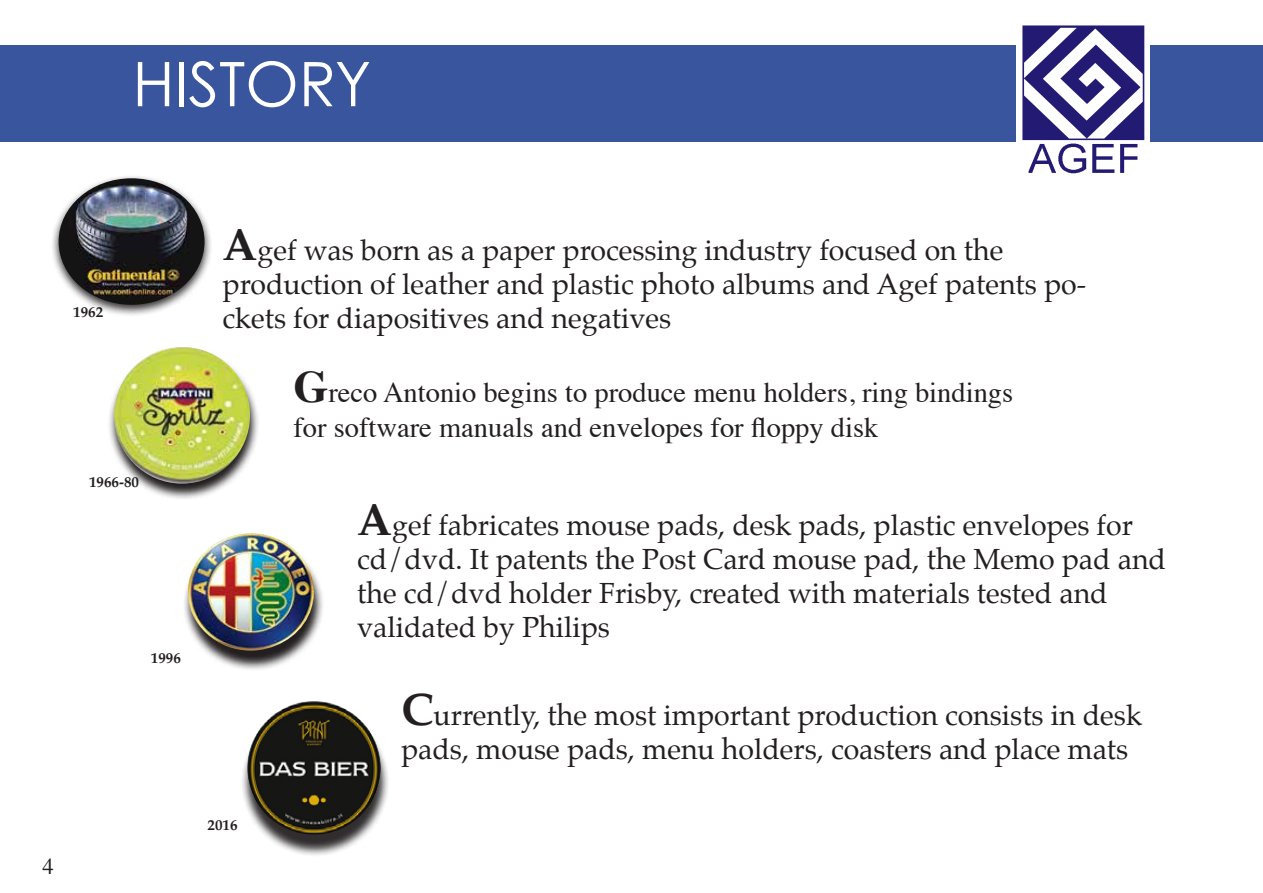
<style>
.page{position:relative;width:1263px;height:893px;background:#fff}
.page>*{position:absolute;margin:0;border:0;box-sizing:border-box;transform-origin:0 0}
.t1{font:61.5px "Century Gothic";color:#fff}
.t2{font:28.5px/34.2px "Palatino";color:#231f20}
.t3{font:28.5px/34.2px "Times";color:#231f20}
.t4{font:22.5px "Times";color:#231f20}
.t5{font:700 15px "Palatino";color:#231f20}
.s1{font-weight:700;font-size:45px}
</style>
<div class="page">
<svg style="left:109px;top:347px;width:149px;height:152px"></svg>
<img style="left:114px;top:347px;width:136px;height:137px;border-radius:68px">
<svg style="left:184px;top:573px;width:139px;height:96px"></svg>
<img style="left:188px;top:533px;width:126px;height:118px">
<div style="left:240px;top:707px;width:150px;height:151px;background:#231f20;opacity:.94"></div>
<img style="left:247px;top:701px;width:134px;height:133px;border-radius:67px">
<div style="left:0;top:45px;width:1263px;height:97px;background:#39559d"></div>
<img style="left:1016px;top:25px;width:134px;height:149px">
<div style="left:50px;top:174px;width:162px;height:143px;background:#231f20;opacity:.91"></div>
<img style="left:59px;top:178px;width:146px;height:127px">
<h1 class="t1" style="left:133px;top:47px;width:240px">HISTORY</h1>
<p class="t5" style="left:73px;top:299px;width:31px">1962</p>
<p class="t5" style="left:89px;top:469px;width:51px">1966-80</p>
<p class="t5" style="left:151px;top:645px;width:31px">1996</p>
<p class="t4" style="left:43px;top:845px;width:13px">4</p>
<p class="t2" style="left:223px;top:233px;width:865px"><span class="s1">A</span>gef was born as a paper processing industry focused on the production of leather and plastic photo albums and Agef patents po&shy;ckets for diapositives and negatives</p>
<p class="t3" style="left:293px;top:373px;width:721px"><span class="s1">G</span>reco Antonio begins to produce menu holders, ring bindings for software manuals and envelopes for floppy disk</p>
<p class="t2" style="left:357px;top:508px;width:810px"><span class="s1">A</span>gef fabricates mouse pads, desk pads, plastic envelopes for cd/dvd. It patents the Post Card mouse pad, the Memo pad and the cd/dvd holder Frisby, created with materials tested and validated by Philips</p>
<p class="t5" style="left:208px;top:812px;width:31px">2016</p>
<p class="t2" style="left:401px;top:698px;width:742px"><span class="s1">C</span>urrently, the most important production consists in desk pads, mouse pads, menu holders, coasters and place mats</p>
</div>
